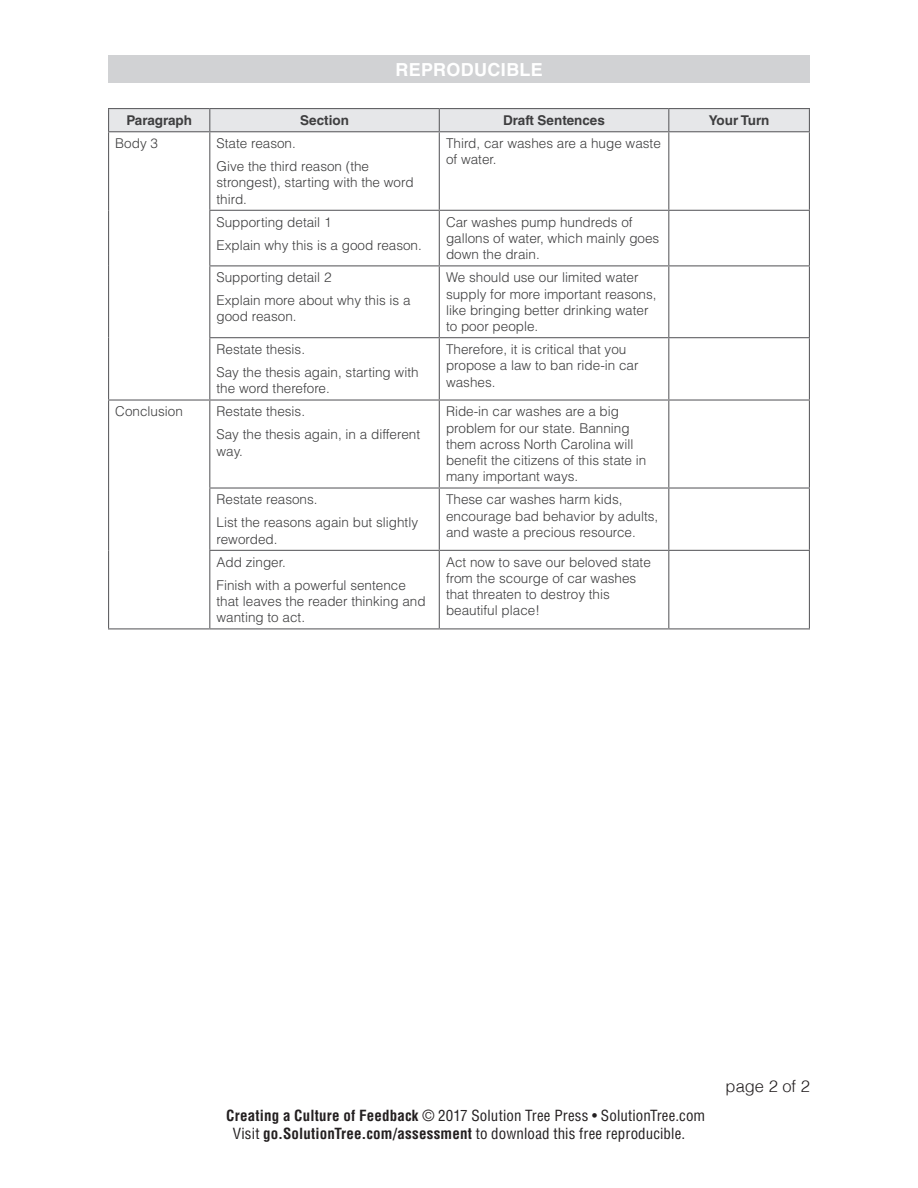
<style>
.page{position:relative;width:918px;height:1188px;background:#fff}
.page>*{position:absolute;margin:0;border:0;box-sizing:border-box;transform-origin:0 0}
.t1{font:700 18px "Helvetica LT Std";letter-spacing:.02em;color:#fff}
.t2{font:300 16.5px "Helvetica";color:#231f20}
.t3{font:condensed 15px/18px "Helvetica LT Std";letter-spacing:.01em;color:#231f20}
.Figure_Table_Text{font:300 13.5px/16.2px "Helvetica LT Std";color:#3e3e3f}
.Figure_Table_centere{font:700 13.5px "Helvetica LT Std";color:#3e3e3f}
.s1{font-weight:700}
</style>
<div class="page">
<div style="left:108px;top:56px;width:702px;height:27px;background:#d1d2d4"></div>
<hr style="left:209px;top:132px;width:1px;height:78px;background:#636366">
<hr style="left:439px;top:132px;width:1px;height:78px;background:#636366">
<hr style="left:668px;top:132px;width:1px;height:78px;background:#636366">
<hr style="left:209px;top:210px;width:230px;height:1px;background:#636366">
<hr style="left:209px;top:211px;width:1px;height:54px;background:#636366">
<hr style="left:439px;top:210px;width:230px;height:1px;background:#636366">
<hr style="left:439px;top:211px;width:1px;height:54px;background:#636366">
<hr style="left:669px;top:210px;width:141px;height:1px;background:#636366">
<hr style="left:668px;top:211px;width:1px;height:54px;background:#636366">
<hr style="left:209px;top:265px;width:230px;height:1px;background:#636366">
<hr style="left:209px;top:266px;width:1px;height:71px;background:#636366">
<hr style="left:439px;top:265px;width:230px;height:1px;background:#636366">
<hr style="left:439px;top:266px;width:1px;height:71px;background:#636366">
<hr style="left:669px;top:265px;width:141px;height:1px;background:#636366">
<hr style="left:668px;top:266px;width:1px;height:71px;background:#636366">
<hr style="left:209px;top:337px;width:230px;height:1px;background:#636366">
<hr style="left:209px;top:338px;width:1px;height:61px;background:#636366">
<hr style="left:439px;top:337px;width:230px;height:1px;background:#636366">
<hr style="left:439px;top:338px;width:1px;height:61px;background:#636366">
<hr style="left:669px;top:337px;width:141px;height:1px;background:#636366">
<hr style="left:668px;top:338px;width:1px;height:61px;background:#636366">
<hr style="left:108px;top:399px;width:102px;height:2px;background:#636366">
<hr style="left:210px;top:399px;width:229px;height:2px;background:#636366">
<hr style="left:209px;top:401px;width:1px;height:86px;background:#636366">
<hr style="left:439px;top:399px;width:230px;height:2px;background:#636366">
<hr style="left:439px;top:401px;width:1px;height:86px;background:#636366">
<hr style="left:669px;top:399px;width:141px;height:2px;background:#636366">
<hr style="left:668px;top:401px;width:1px;height:86px;background:#636366">
<hr style="left:209px;top:487px;width:230px;height:2px;background:#636366">
<hr style="left:209px;top:489px;width:1px;height:61px;background:#636366">
<hr style="left:439px;top:487px;width:230px;height:2px;background:#636366">
<hr style="left:439px;top:489px;width:1px;height:61px;background:#636366">
<hr style="left:669px;top:487px;width:141px;height:2px;background:#636366">
<hr style="left:668px;top:489px;width:1px;height:61px;background:#636366">
<hr style="left:209px;top:550px;width:230px;height:1px;background:#636366">
<hr style="left:209px;top:551px;width:1px;height:77px;background:#636366">
<hr style="left:439px;top:550px;width:230px;height:1px;background:#636366">
<hr style="left:439px;top:551px;width:1px;height:77px;background:#636366">
<hr style="left:669px;top:550px;width:141px;height:1px;background:#636366">
<hr style="left:668px;top:551px;width:1px;height:77px;background:#636366">
<hr style="left:108px;top:132px;width:1px;height:78px;background:#636366">
<hr style="left:809px;top:132px;width:1px;height:78px;background:#636366">
<hr style="left:108px;top:210px;width:1px;height:56px;background:#636366">
<hr style="left:809px;top:211px;width:1px;height:54px;background:#636366">
<hr style="left:108px;top:266px;width:1px;height:72px;background:#636366">
<hr style="left:809px;top:266px;width:1px;height:71px;background:#636366">
<hr style="left:108px;top:338px;width:1px;height:61px;background:#636366">
<hr style="left:809px;top:338px;width:1px;height:61px;background:#636366">
<hr style="left:108px;top:401px;width:1px;height:87px;background:#636366">
<hr style="left:809px;top:401px;width:1px;height:86px;background:#636366">
<hr style="left:108px;top:488px;width:1px;height:62px;background:#636366">
<hr style="left:809px;top:489px;width:1px;height:61px;background:#636366">
<hr style="left:108px;top:550px;width:1px;height:78px;background:#636366">
<hr style="left:809px;top:551px;width:1px;height:77px;background:#636366">
<hr style="left:108px;top:628px;width:102px;height:1px;background:#636366">
<hr style="left:210px;top:628px;width:229px;height:1px;background:#636366">
<hr style="left:439px;top:628px;width:230px;height:1px;background:#636366">
<hr style="left:669px;top:628px;width:141px;height:1px;background:#636366">
<hr style="left:108px;top:108px;width:102px;height:1px;background:#636366">
<hr style="left:210px;top:108px;width:229px;height:1px;background:#636366">
<hr style="left:439px;top:108px;width:230px;height:1px;background:#636366">
<hr style="left:669px;top:108px;width:141px;height:1px;background:#636366">
<div style="left:108px;top:109px;width:702px;height:22px;background:#e6e7e9"></div>
<hr style="left:108px;top:131px;width:102px;height:1px;background:#636366">
<hr style="left:210px;top:131px;width:229px;height:1px;background:#636366">
<hr style="left:439px;top:131px;width:230px;height:1px;background:#636366">
<hr style="left:669px;top:131px;width:141px;height:1px;background:#636366">
<h1 class="t1" style="left:395px;top:59px;width:149px">REPRODUCIBLE</h1>
<p class="Figure_Table_centere" style="left:126px;top:112px;width:67px">Paragraph</p>
<p class="Figure_Table_centere" style="left:300px;top:112px;width:50px">Section</p>
<p class="Figure_Table_centere" style="left:503px;top:112px;width:103px">Draft Sentences</p>
<p class="Figure_Table_centere" style="left:709px;top:112px;width:62px">Your Turn</p>
<p class="Figure_Table_Text" style="left:115px;top:135px;width:44px">Body 3</p>
<p class="Figure_Table_Text" style="left:217px;top:135px;width:81px">State reason.</p>
<p class="Figure_Table_Text" style="left:217px;top:158px;width:199px">Give the third reason (the strongest), starting with the word third.</p>
<p class="Figure_Table_Text" style="left:446px;top:135px;width:216px">Third, car washes are a huge waste of water.</p>
<p class="Figure_Table_Text" style="left:217px;top:214px;width:117px">Supporting detail 1</p>
<p class="Figure_Table_Text" style="left:217px;top:237px;width:207px">Explain why this is a good reason.</p>
<p class="Figure_Table_Text" style="left:217px;top:269px;width:117px">Supporting detail 2</p>
<p class="Figure_Table_Text" style="left:217px;top:292px;width:196px">Explain more about why this is a good reason.</p>
<p class="Figure_Table_Text" style="left:217px;top:341px;width:90px">Restate thesis.</p>
<p class="Figure_Table_Text" style="left:217px;top:364px;width:204px">Say the thesis again, starting with the word therefore.</p>
<p class="Figure_Table_Text" style="left:115px;top:403px;width:69px">Conclusion</p>
<p class="Figure_Table_Text" style="left:217px;top:403px;width:90px">Restate thesis.</p>
<p class="Figure_Table_Text" style="left:217px;top:426px;width:205px">Say the thesis again, in a different way.</p>
<p class="Figure_Table_Text" style="left:217px;top:491px;width:103px">Restate reasons.</p>
<p class="Figure_Table_Text" style="left:217px;top:514px;width:203px">List the reasons again but slightly reworded.</p>
<p class="Figure_Table_Text" style="left:217px;top:554px;width:71px">Add zinger.</p>
<p class="Figure_Table_Text" style="left:217px;top:577px;width:211px">Finish with a powerful sentence that leaves the reader thinking and wanting to act.</p>
<p class="Figure_Table_Text" style="left:446px;top:214px;width:215px">Car washes pump hundreds of gallons of water, which mainly goes down the drain.</p>
<p class="Figure_Table_Text" style="left:446px;top:269px;width:212px">We should use our limited water supply for more important reasons, like bringing better drinking water to poor people.</p>
<p class="Figure_Table_Text" style="left:446px;top:341px;width:194px">Therefore, it is critical that you propose a law to ban ride-in car washes.</p>
<p class="Figure_Table_Text" style="left:446px;top:403px;width:202px">Ride-in car washes are a big problem for our state. Banning them across North Carolina will benefit the citizens of this state in many important ways.</p>
<p class="Figure_Table_Text" style="left:446px;top:491px;width:214px">These car washes harm kids, encourage bad behavior by adults, and waste a precious resource.</p>
<p class="Figure_Table_Text" style="left:446px;top:554px;width:206px">Act now to save our beloved state from the scourge of car washes that threaten to destroy this beautiful place!</p>
<p class="t3" style="left:233px;top:1107px;width:474px;text-indent:-7px"><span class="s1">Creating a Culture of Feedback</span> © 2017 Solution Tree Press • SolutionTree.com<br>Visit <span class="s1">go.SolutionTree.com/assessment</span> to download this free reproducible.</p>
<p class="t2" style="left:726px;top:1072px;width:86px">page 2 of 2</p>
</div>
